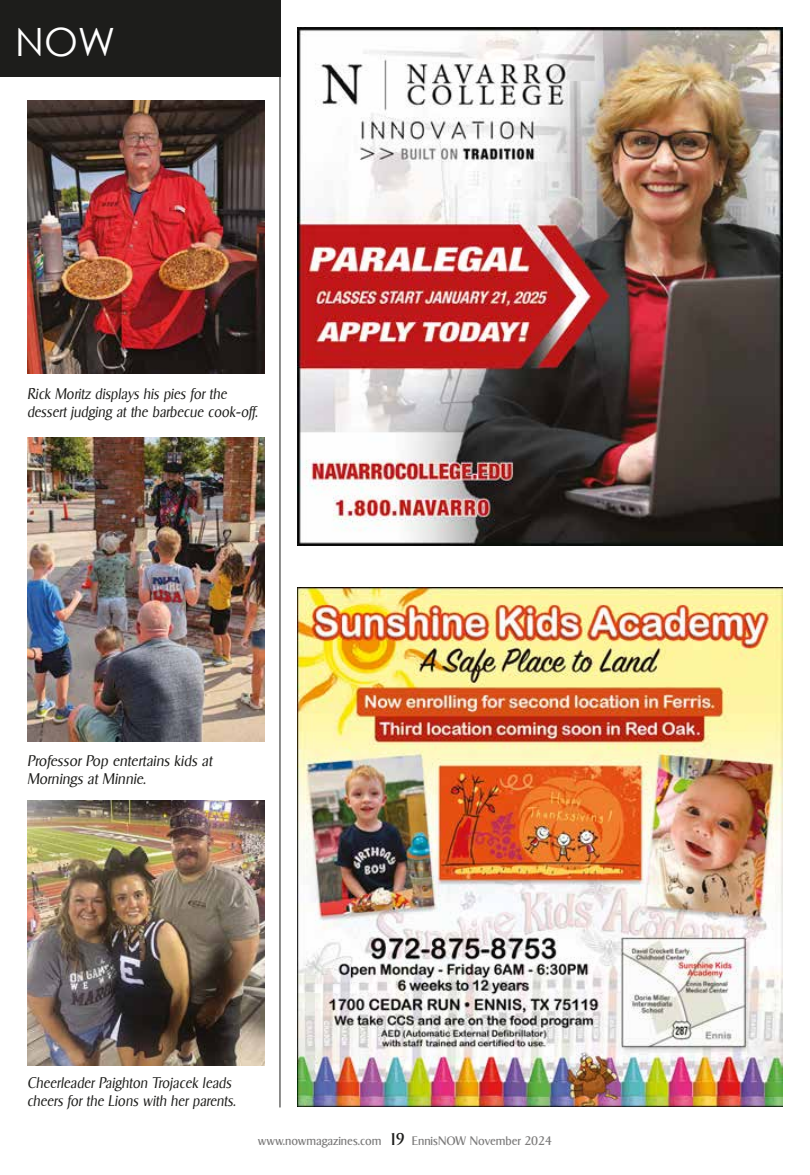
<style>
.page{position:relative;width:810px;height:1175px;background:#fff}
.page>*{position:absolute;margin:0;border:0;box-sizing:border-box;transform-origin:0 0}
.t1{font:39px "Century Gothic";color:#fff}
.t2{font:italic 300 15px/18px "Sigvar Serial";color:#1d1d1b;scale:.95 1}
.t3{font:italic 300 15px/18px "Sigvar Serial";color:#1d1d1b}
.t4{font:12px "Sigvar Serial";color:#7c7b7b}
.s1{font-size:16.5px;color:#1d1d1b}
</style>
<div class="page">
<hr style="left:280px;top:27px;width:1px;height:1080px;background:#1d1d1b">
<img style="left:27px;top:437px;width:238px;height:304px">
<img style="left:27px;top:100px;width:238px;height:273px">
<img style="left:27px;top:801px;width:238px;height:264px">
<div style="left:0;top:0;width:280px;height:76px;background:#1d1d1b"></div>
<img style="left:297px;top:27px;width:486px;height:518px">
<img style="left:297px;top:587px;width:486px;height:519px">
<h1 class="t1" style="left:15px;top:18px;width:102px">NOW</h1>
<p class="t2" style="left:27px;top:384px;width:244px">Rick Moritz displays his pies for the dessert judging at the barbecue cook-off.</p>
<p class="t3" style="left:27px;top:751px;width:187px">Professor Pop entertains kids at<br>Mornings at Minnie.</p>
<p class="t2" style="left:27px;top:1073px;width:221px">Cheerleader Paighton Trojacek leads cheers for the Lions with her parents.</p>
<p class="t4" style="left:258px;top:1133px;width:296px">www.nowmagazines.com <span class="s1">19</span> EnnisNOW November 2024</p>
</div>
